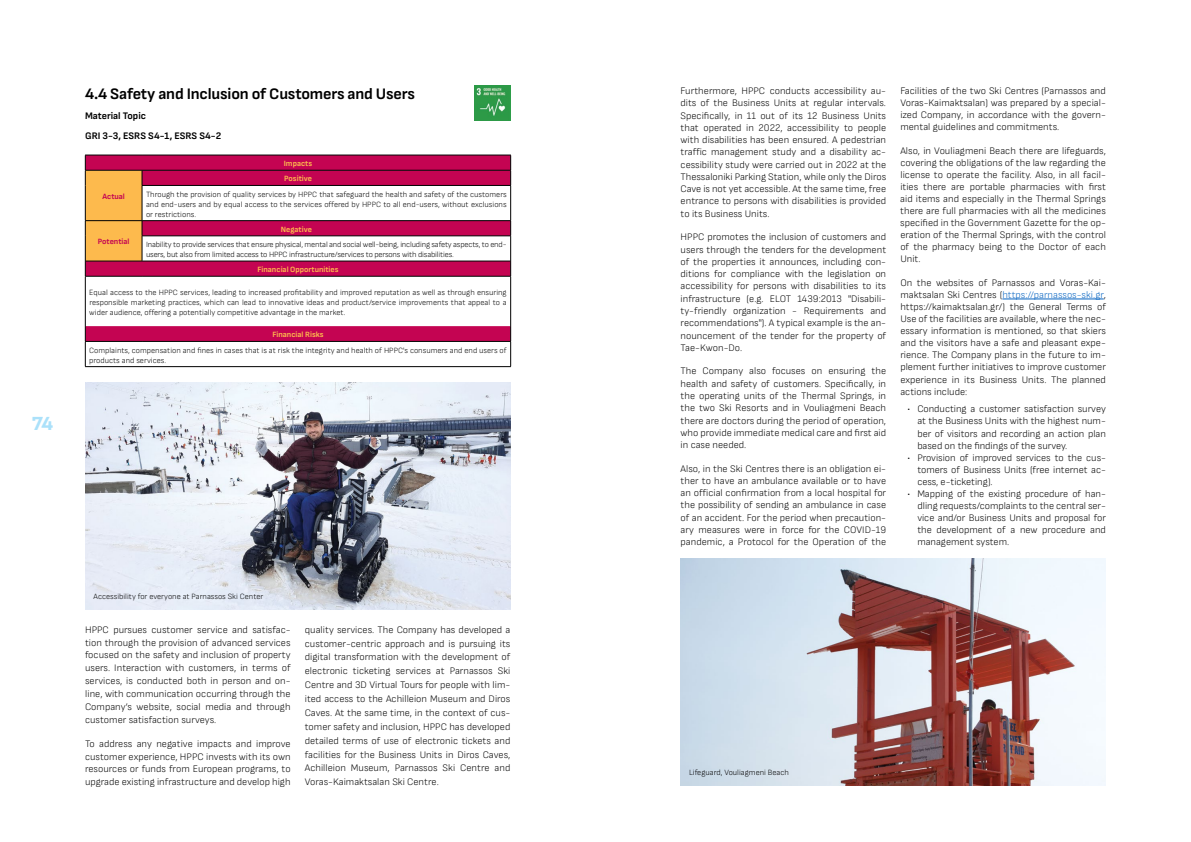
<style>
.page{position:relative;width:1191px;height:842px;background:#fff}
.page>*{position:absolute;margin:0;border:0;box-sizing:border-box;transform-origin:0 0}
.t1{font:800 20px "Sofia Sans";color:#abe1fa}
.t2{font:700 16px "Sofia Sans";letter-spacing:-.01em;color:#000}
.t3{font:300 10px/12.3px "Sofia Sans";color:#000;text-align:justify}
.t4{font:700 10px/20px "Sofia Sans";color:#000}
.t5{font:300 8px/10px "Sofia Sans";color:#000;text-align:justify}
.t6{font:300 8px/10px "Sofia Sans";letter-spacing:-.02em;color:#000}
.t7{font:700 8px "Sofia Sans";color:#fdba4d}
.t8{font:700 8px "Sofia Sans";color:#c40452}
.s1{color:#0563c1}
</style>
<div class="page">
<svg style="left:85px;top:155px;width:426px;height:212px"></svg>
<hr style="left:85px;top:276px;width:57px;height:1px;background:#000">
<hr style="left:142px;top:276px;width:369px;height:1px;background:#000">
<hr style="left:1002px;top:299px;width:101px;height:1px;background:#0563c1">
<img style="left:475px;top:85px;width:35px;height:35px">
<img style="left:680px;top:558px;width:426px;height:227px">
<img style="left:85px;top:383px;width:425px;height:226px">
<h1 class="t1" style="left:32px;top:411px;width:23px">74</h1>
<h2 class="t2" style="left:85px;top:85px;width:331px">4.4 Safety and Inclusion of Customers and Users</h2>
<p class="t4" style="left:85px;top:106px;width:138px">Material Topic<br>GRI 3-3, ESRS S4-1, ESRS S4-2</p>
<p class="t7" style="left:284px;top:159px;width:30px">Impacts</p>
<p class="t8" style="left:102px;top:192px;width:24px">Actual</p>
<p class="t7" style="left:284px;top:174px;width:29px">Positive</p>
<p class="t5" style="left:146px;top:189px;width:362px">Through the provision of quality services by HPPC that safeguard the health and safety of the customers and end-users and by equal access to the services offered by HPPC to all end-users, without exclusions or restrictions.</p>
<p class="t7" style="left:281px;top:225px;width:33px">Negative</p>
<p class="t6" style="left:146px;top:239px;width:362px">Inability to provide services that ensure physical, mental and social well-being, including safety aspects, to end&shy;users, but also from limited access to HPPC infrastructure/services to persons with disabilities.</p>
<p class="t7" style="left:257px;top:265px;width:83px">Financial Opportunities</p>
<p class="t5" style="left:89px;top:287px;width:419px">Equal access to the HPPC services, leading to increased profitability and improved reputation as well as through ensuring responsible marketing practices, which can lead to innovative ideas and product/service improvements that appeal to a wider audience, offering a potentially competitive advantage in the market.</p>
<p class="t7" style="left:272px;top:330px;width:53px">Financial Risks</p>
<p class="t5" style="left:89px;top:345px;width:419px">Complaints, compensation and fines in cases that is at risk the integrity and health of HPPC's consumers and end users of products and services.</p>
<p class="t8" style="left:98px;top:237px;width:33px">Potential</p>
<p class="t5" style="left:94px;top:591px;width:171px">Accessibility for everyone at Parnassos Ski Center</p>
<p class="t3" style="left:85px;top:623px;width:207px;line-height:12.8px">HPPC pursues customer service and satisfac&shy;tion through the provision of advanced services focused on the safety and inclusion of property users. Interaction with customers, in terms of services, is conducted both in person and on&shy;line, with communication occurring through the Company’s website, social media and through customer satisfaction surveys.</p>
<p class="t3" style="left:85px;top:737px;width:207px;line-height:12.8px">To address any negative impacts and improve customer experience, HPPC invests with its own resources or funds from European programs, to upgrade existing infrastructure and develop high</p>
<p class="t3" style="left:305px;top:622px;width:207px;line-height:13.9px">quality services. The Company has developed a customer-centric approach and is pursuing its digital transformation with the development of electronic ticketing services at Parnassos Ski Centre and 3D Virtual Tours for people with lim&shy;ited access to the Achilleion Museum and Diros Caves. At the same time, in the context of cus&shy;tomer safety and inclusion, HPPC has developed detailed terms of use of electronic tickets and facilities for the Business Units in Diros Caves, Achilleion Museum, Parnassos Ski Centre and Voras-Kaimaktsalan Ski Centre.</p>
<p class="t3" style="left:680px;top:85px;width:207px">Furthermore, HPPC conducts accessibility au&shy;dits of the Business Units at regular intervals.<br>Specifically, in 11 out of its 12 Business Units that operated in 2022, accessibility to people with disabilities has been ensured. A pedestrian traffic management study and a disability ac&shy;cessibility study were carried out in 2022 at the Thessaloniki Parking Station, while only the Diros Cave is not yet accessible. At the same time, free entrance to persons with disabilities is provided to its Business Units.</p>
<p class="t3" style="left:680px;top:231px;width:207px">HPPC promotes the inclusion of customers and users through the tenders for the development of the properties it announces, including con&shy;ditions for compliance with the legislation on accessibility for persons with disabilities to its infrastructure (e.g. ELOT 1439:2013 "Disabili&shy;ty-friendly organization - Requirements and recommendations"). A typical example is the an&shy;nouncement of the tender for the property of Tae-Kwon-Do.</p>
<p class="t3" style="left:680px;top:365px;width:207px">The Company also focuses on ensuring the health and safety of customers. Specifically, in the operating units of the Thermal Springs, in the two Ski Resorts and in Vouliagmeni Beach there are doctors during the period of operation, who provide immediate medical care and first aid in case needed.</p>
<p class="t3" style="left:680px;top:462px;width:207px">Also, in the Ski Centres there is an obligation ei&shy;ther to have an ambulance available or to have an official confirmation from a local hospital for the possibility of sending an ambulance in case of an accident. For the period when precaution&shy;ary measures were in force for the COVID-19 pandemic, a Protocol for the Operation of the</p>
<p class="t3" style="left:900px;top:85px;width:207px">Facilities of the two Ski Centres (Parnassos and Voras-Kaimaktsalan) was prepared by a special&shy;ized Company, in accordance with the govern&shy;mental guidelines and commitments.</p>
<p class="t3" style="left:900px;top:144px;width:207px">Also, in Vouliagmeni Beach there are lifeguards, covering the obligations of the law regarding the license to operate the facility. Also, in all facil&shy;ities there are portable pharmacies with first aid items and especially in the Thermal Springs there are full pharmacies with all the medicines specified in the Government Gazette for the op&shy;eration of the Thermal Springs, with the control of the pharmacy being to the Doctor of each Unit.</p>
<p class="t3" style="left:900px;top:276px;width:207px">On the websites of Parnassos and Voras-Kai&shy;maktsalan Ski Centres (<span class="s1">https://parnassos-ski.gr</span>, https://kaimaktsalan.gr/) the General Terms of Use of the facilities are available, where the nec&shy;essary information is mentioned, so that skiers and the visitors have a safe and pleasant expe&shy;rience. The Company plans in the future to im&shy;plement further initiatives to improve customer experience in its Business Units. The planned actions include:</p>
<p class="t3" style="left:917px;top:403px;width:190px;text-indent:-10px">• Conducting a customer satisfaction survey at the Business Units with the highest num&shy;ber of visitors and recording an action plan based on the findings of the survey.</p>
<p class="t3" style="left:917px;top:451px;width:190px;text-indent:-10px">• Provision of improved services to the cus&shy;tomers of Business Units (free internet ac&shy;cess, e-ticketing).</p>
<p class="t3" style="left:917px;top:487px;width:190px;text-indent:-10px">• Mapping of the existing procedure of han&shy;dling requests/complaints to the central ser&shy;vice and/or Business Units and proposal for the development of a new procedure and management system.</p>
<p class="t5" style="left:689px;top:767px;width:101px">Lifeguard, Vouliagmeni Beach</p>
</div>
